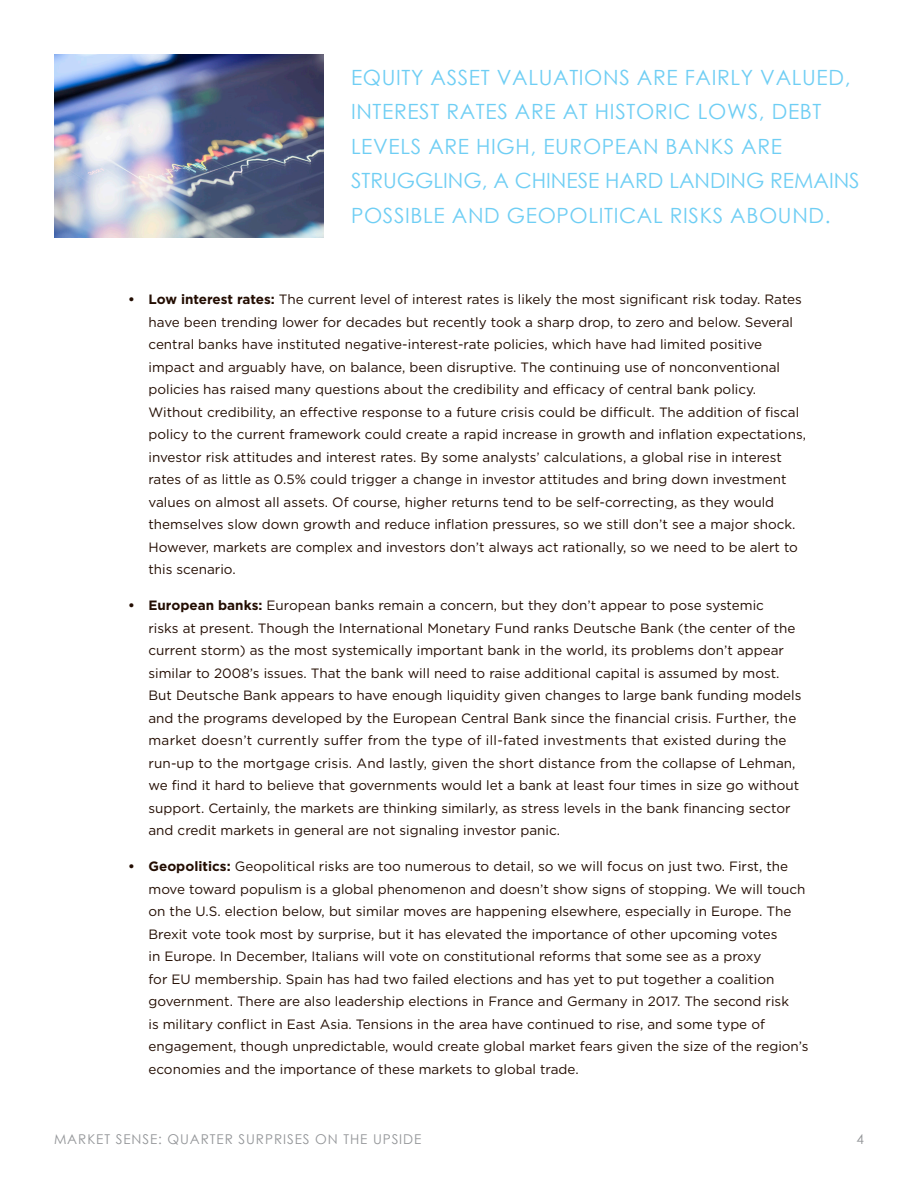
<style>
.page{position:relative;width:918px;height:1188px;background:#fff}
.page>*{position:absolute;margin:0;border:0;box-sizing:border-box;transform-origin:0 0}
.INTRO_HEAD1{font:21px/34.5px "Century Gothic";letter-spacing:.03em;color:#6fcef4}
.Bullets{font:13.5px/22.5px "Gotham";color:#230d02}
.t1{font:13.5px "Century Gothic";letter-spacing:.07em;color:#939598}
.s1{font-weight:700}
</style>
<div class="page">
<img style="left:54px;top:54px;width:270px;height:183px">
<p class="INTRO_HEAD1" style="left:351px;top:60px;width:510px">EQUITY ASSET VALUATIONS ARE FAIRLY VALUED, INTEREST RATES ARE AT HISTORIC LOWS, DEBT LEVELS ARE HIGH, EUROPEAN BANKS ARE STRUGGLING, A CHINESE HARD LANDING REMAINS POSSIBLE AND GEOPOLITICAL RISKS ABOUND.</p>
<p class="Bullets" style="left:148px;top:288px;width:659px;text-indent:-20px"><span class="s1">• Low interest rates:</span> The current level of interest rates is likely the most significant risk today. Rates have been trending lower for decades but recently took a sharp drop, to zero and below. Several central banks have instituted negative-interest-rate policies, which have had limited positive impact and arguably have, on balance, been disruptive. The continuing use of nonconventional policies has raised many questions about the credibility and efficacy of central bank policy.<br>Without credibility, an effective response to a future crisis could be difficult. The addition of fiscal policy to the current framework could create a rapid increase in growth and inflation expectations, investor risk attitudes and interest rates. By some analysts’ calculations, a global rise in interest rates of as little as 0.5% could trigger a change in investor attitudes and bring down investment values on almost all assets. Of course, higher returns tend to be self-correcting, as they would themselves slow down growth and reduce inflation pressures, so we still don’t see a major shock.<br>However, markets are complex and investors don’t always act rationally, so we need to be alert to this scenario.</p>
<p class="Bullets" style="left:148px;top:594px;width:655px;text-indent:-20px"><span class="s1">• European banks:</span> European banks remain a concern, but they don’t appear to pose systemic<br>risks at present. Though the International Monetary Fund ranks Deutsche Bank (the center of the current storm) as the most systemically important bank in the world, its problems don’t appear similar to 2008’s issues. That the bank will need to raise additional capital is assumed by most.<br>But Deutsche Bank appears to have enough liquidity given changes to large bank funding models and the programs developed by the European Central Bank since the financial crisis. Further, the market doesn’t currently suffer from the type of ill-fated investments that existed during the run-up to the mortgage crisis. And lastly, given the short distance from the collapse of Lehman, we find it hard to believe that governments would let a bank at least four times in size go without support. Certainly, the markets are thinking similarly, as stress levels in the bank financing sector and credit markets in general are not signaling investor panic.</p>
<p class="Bullets" style="left:148px;top:855px;width:662px;text-indent:-20px"><span class="s1">• Geopolitics:</span> Geopolitical risks are too numerous to detail, so we will focus on just two. First, the move toward populism is a global phenomenon and doesn’t show signs of stopping. We will touch on the U.S. election below, but similar moves are happening elsewhere, especially in Europe. The Brexit vote took most by surprise, but it has elevated the importance of other upcoming votes<br>in Europe. In December, Italians will vote on constitutional reforms that some see as a proxy<br>for EU membership. Spain has had two failed elections and has yet to put together a coalition government. There are also leadership elections in France and Germany in 2017. The second risk<br>is military conflict in East Asia. Tensions in the area have continued to rise, and some type of engagement, though unpredictable, would create global market fears given the size of the region’s economies and the importance of these markets to global trade.</p>
<p class="t1" style="left:54px;top:1129px;width:369px">MARKET SENSE: QUARTER SURPRISES ON THE UPSIDE</p>
<p class="t1" style="left:857px;top:1130px;width:9px">4</p>
</div>
